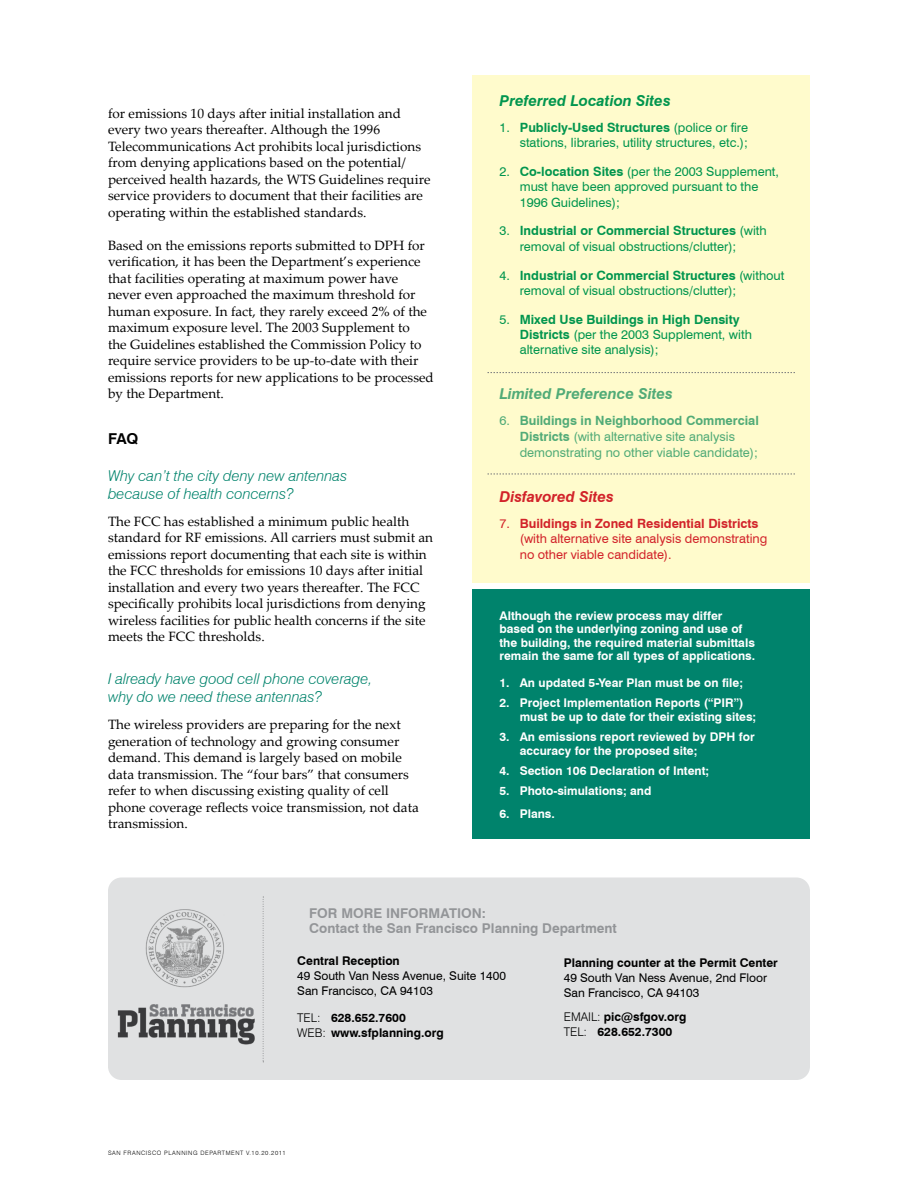
<style>
.page{position:relative;width:918px;height:1188px;background:#fff}
.page>*{position:absolute;margin:0;border:0;box-sizing:border-box;transform-origin:0 0}
.t1{font:italic 300 15px/18px "Swiss 721 BT";color:#00836c}
.t2{font:italic 700 15px "Swiss 721 BT";color:#00954e}
.t3{font:italic 700 15px "Swiss 721 BT";color:#51ab77}
.t4{font:italic 700 15px "Swiss 721 BT";color:#d2232a}
.t5{font:700 15px "Swiss 721 BT";color:#000}
.t6{font:13.5px/16.5px "Palatino Linotype";color:#000}
.t7{font:700 13.5px/15px "Swiss 721 BT";color:#939598}
.t8{font:12.75px/15.3px "Swiss 721 BT";color:#00954e}
.t9{font:12.75px/15.8px "Swiss 721 BT";color:#51ab77}
.t10{font:12.75px/15.3px "Swiss 721 BT";color:#d2232a}
.t11{font:700 12px/13.5px "Swiss 721 BT";color:#fff}
.t12{font:700 12px/15px "Swiss 721 BT";color:#000}
.t13{font:12px/15px "Swiss 721 BT";color:#000}
.t14{font:300 6px "Swiss 721 BT";letter-spacing:.1em;color:#000}
.s1{font-weight:700}
.s2{font-weight:300}
</style>
<div class="page">
<div style="left:473px;top:590px;width:337px;height:249px;background:#00836c"></div>
<div style="left:472px;top:75px;width:338px;height:507px;background:#fffbcc"></div>
<svg style="left:488px;top:372px;width:307px;height:1px"></svg>
<svg style="left:488px;top:474px;width:307px;height:1px"></svg>
<div style="left:108px;top:878px;width:702px;height:202px;background:#e0e1e2;border-radius:14px"></div>
<svg style="left:263px;top:897px;width:1px;height:165px"></svg>
<img style="left:145px;top:909px;width:79px;height:79px">
<img style="left:117px;top:1004px;width:138px;height:41px">
<p class="t6" style="left:108px;top:105px;width:324px">for emissions 10 days after initial installation and every two years thereafter. Although the 1996<br>Telecommunications Act prohibits local jurisdictions from denying applications based on the potential/ perceived health hazards, the WTS Guidelines require service providers to document that their facilities are operating within the established standards.</p>
<p class="t6" style="left:108px;top:236px;width:327px">Based on the emissions reports submitted to DPH for verification, it has been the Department’s experience that facilities operating at maximum power have never even approached the maximum threshold for human exposure. In fact, they rarely exceed 2% of the maximum exposure level. The 2003 Supplement to<br>the Guidelines established the Commission Policy to require service providers to be up-to-date with their emissions reports for new applications to be processed by the Department.</p>
<p class="t5" style="left:108px;top:429px;width:32px">FAQ</p>
<p class="t1" style="left:108px;top:466px;width:241px">Why can’t the city deny new antennas because of health concerns?</p>
<p class="t6" style="left:108px;top:513px;width:327px">The FCC has established a minimum public health standard for RF emissions. All carriers must submit an emissions report documenting that each site is within the FCC thresholds for emissions 10 days after initial installation and every two years thereafter. The FCC specifically prohibits local jurisdictions from denying wireless facilities for public health concerns if the site meets the FCC thresholds.</p>
<p class="t1" style="left:108px;top:670px;width:266px">I already have good cell phone coverage, why do we need these antennas?</p>
<p class="t6" style="left:108px;top:716px;width:312px">The wireless providers are preparing for the next generation of technology and growing consumer demand. This demand is largely based on mobile data transmission. The “four bars” that consumers refer to when discussing existing quality of cell phone coverage reflects voice transmission, not data transmission.</p>
<p class="t2" style="left:500px;top:91px;width:173px">Preferred Location Sites</p>
<p class="t8" style="left:500px;top:120px;width:250px;text-align:right">1. <span class="s1">Publicly-Used Structures</span> (police or fire stations, libraries, utility structures, etc.);</p>
<p class="t8" style="left:520px;top:164px;width:261px;text-indent:-20px">2. <span class="s1">Co-location Sites</span> (per the 2003 Supplement, must have been approved pursuant to the<br>1996 Guidelines);</p>
<p class="t8" style="left:520px;top:223px;width:249px;text-indent:-20px">3. <span class="s1">Industrial or Commercial Structures</span> (with removal of visual obstructions/clutter);</p>
<p class="t8" style="left:520px;top:267px;width:266px;text-indent:-20px">4. <span class="s1">Industrial or Commercial Structures</span> (without removal of visual obstructions/clutter);</p>
<p class="t8" style="left:520px;top:311px;width:234px;text-indent:-20px">5. <span class="s1">Mixed Use Buildings in High Density<br>Districts</span> (per the 2003 Supplement, with alternative site analysis);</p>
<p class="t3" style="left:500px;top:385px;width:175px">Limited Preference Sites</p>
<p class="t9" style="left:520px;top:413px;width:241px;text-indent:-20px">6. <span class="s1">Buildings in Neighborhood Commercial<br>Districts</span> (with alternative site analysis demonstrating no other viable candidate);</p>
<p class="t4" style="left:500px;top:487px;width:116px">Disfavored Sites</p>
<p class="t10" style="left:520px;top:516px;width:249px;text-indent:-20px">7. <span class="s1">Buildings in Zoned Residential Districts </span>(with alternative site analysis demonstrating no other viable candidate).</p>
<p class="t11" style="left:500px;top:609px;width:257px">Although the review process may differ based on the underlying zoning and use of the building, the required material submittals remain the same for all types of applications.</p>
<p class="t11" style="left:500px;top:676px;width:245px">1. An updated 5-Year Plan must be on file;</p>
<p class="t11" style="left:520px;top:696px;width:238px;text-indent:-20px">2. Project Implementation Reports (“PIR”) must be up to date for their existing sites;</p>
<p class="t11" style="left:520px;top:730px;width:236px;text-indent:-20px">3. An emissions report reviewed by DPH for accuracy for the proposed site;</p>
<p class="t11" style="left:500px;top:764px;width:211px">4. Section 106 Declaration of Intent;</p>
<p class="t11" style="left:500px;top:784px;width:153px">5. Photo-simulations; and</p>
<p class="t11" style="left:500px;top:807px;width:57px">6. Plans.</p>
<p class="t7" style="left:309px;top:905px;width:309px">FOR MORE INFORMATION:<br>Contact the San Francisco Planning Department</p>
<p class="t12" style="left:297px;top:953px;width:104px">Central Reception</p>
<p class="t13" style="left:297px;top:968px;width:210px">49 South Van Ness Avenue, Suite 1400<br>San Francisco, CA 94103</p>
<p class="t12" style="left:297px;top:1010px;width:148px"><span class="s2">TEL:</span> 628.652.7600<br><span class="s2">WEB:</span> www.sfplanning.org</p>
<p class="t12" style="left:564px;top:955px;width:216px">Planning counter at the Permit Center</p>
<p class="t13" style="left:564px;top:970px;width:205px">49 South Van Ness Avenue, 2nd Floor<br>San Francisco, CA 94103</p>
<p class="t12" style="left:564px;top:1009px;width:124px"><span class="s2">EMAIL:</span> pic@sfgov.org<br><span class="s2">TEL:</span> 628.652.7300</p>
<p class="t14" style="left:108px;top:1149px;width:179px">SAN FRANCISCO PLANNING DEPARTMENT V.10.20.2011</p>
</div>
